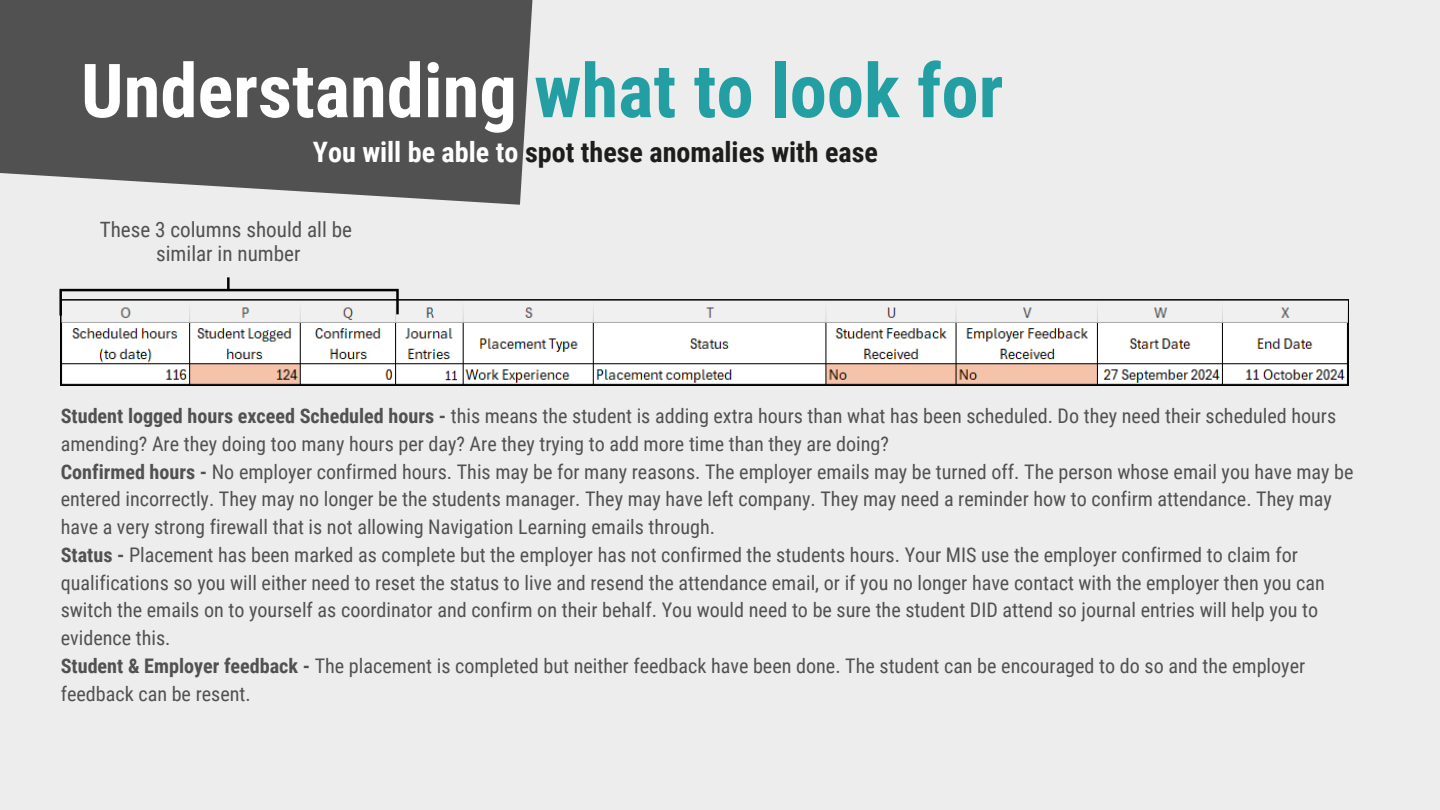
<style>
.page{position:relative;width:1440px;height:810px;background:#ededed}
.page>*{position:absolute;margin:0;border:0;box-sizing:border-box;transform-origin:0 0}
.t1{font:700 74.7px "Roboto Condensed";color:#fff}
.t2{font:700 28.1px "Roboto Condensed";color:#1d1d1b}
.t3{font:21.1px "Roboto Condensed";color:#515151}
.t4{font:20.1px/27.8px "Roboto Condensed";color:#515151}
.s1{color:#239ea2}
.s2{color:#fff}
.s3{font-weight:700}
</style>
<div class="page">
<svg style="left:0;top:0;width:533px;height:205px;fill:#515151"></svg>
<svg style="left:61px;top:300px;width:1287px;height:85px"></svg>
<svg style="left:59px;top:277px;width:340px;height:39px"></svg>
<div style="left:402px;top:367px;width:59px;height:13px;background:#fff"></div>
<img style="left:432px;top:366px;width:24px;height:16px">
<p class="t1" style="left:81px;top:48px;width:924px">Understanding <span class="s1">what to look for</span></p>
<h1 class="t2" style="left:313px;top:136px;width:567px"><span class="s2">You will be able to</span> spot these anomalies with ease</h1>
<p class="t3" style="left:100px;top:217px;width:254px">These 3 columns should all be</p>
<p class="t3" style="left:156px;top:242px;width:146px">similar in number</p>
<h2 class="t4" style="left:61px;top:402px;width:1277px"><span class="s3">Student logged hours exceed Scheduled hours -</span> this means the student is adding extra hours than what has been scheduled. Do they need their scheduled hours amending? Are they doing too many hours per day? Are they trying to add more time than they are doing?</h2>
<p class="t4" style="left:61px;top:458px;width:1294px"><span class="s3">Confirmed hours -</span> No employer confirmed hours. This may be for many reasons. The employer emails may be turned off. The person whose email you have may be entered incorrectly. They may no longer be the students manager. They may have left company. They may need a reminder how to confirm attendance. They may have a very strong firewall that is not allowing Navigation Learning emails through.</p>
<p class="t4" style="left:61px;top:541px;width:1266px"><span class="s3">Status -</span> Placement has been marked as complete but the employer has not confirmed the students hours. Your MIS use the employer confirmed to claim for qualifications so you will either need to reset the status to live and resend the attendance email, or if you no longer have contact with the employer then you can switch the emails on to yourself as coordinator and confirm on their behalf. You would need to be sure the student DID attend so journal entries will help you to evidence this.</p>
<p class="t4" style="left:61px;top:652px;width:1246px"><span class="s3">Student &amp; Employer feedback -</span> The placement is completed but neither feedback have been done. The student can be encouraged to do so and the employer feedback can be resent.</p>
</div>
